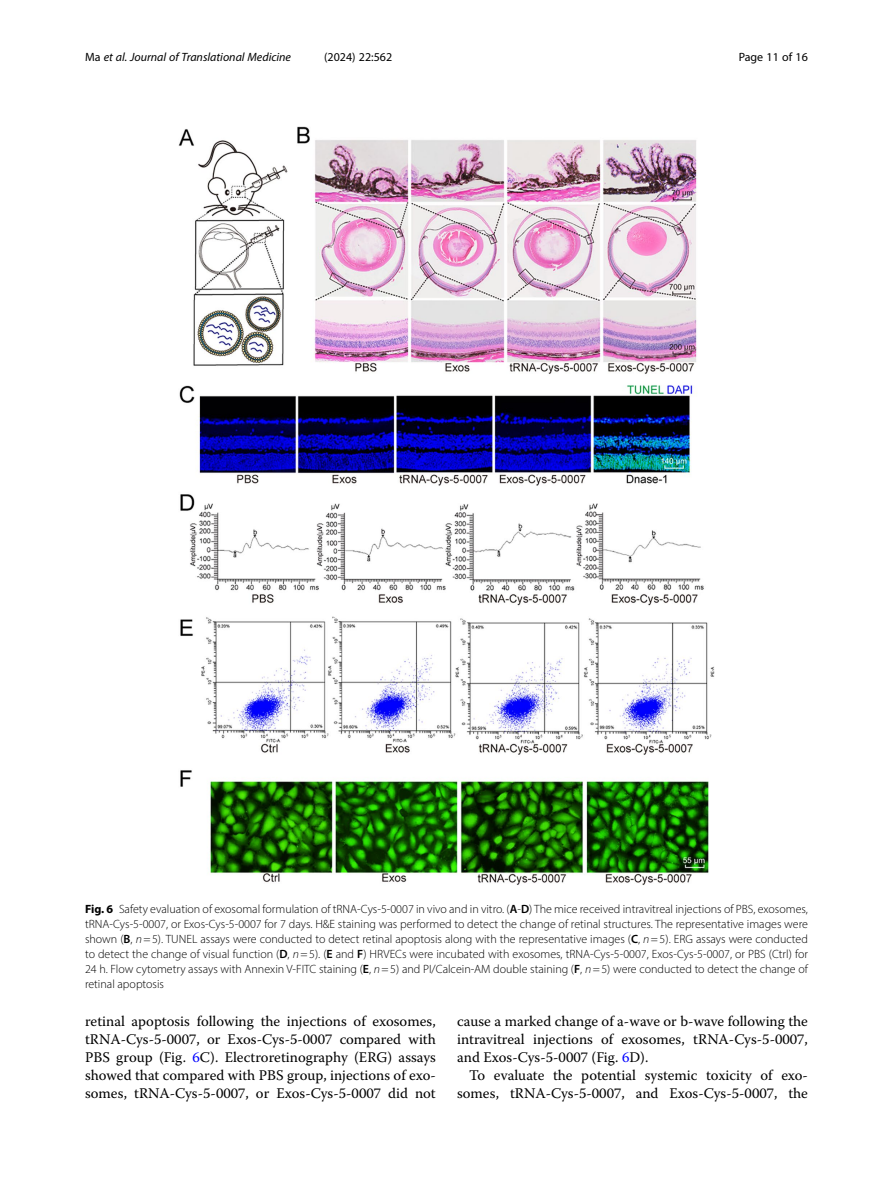
<style>
.page{position:relative;width:893px;height:1191px;background:#fff}
.page>*{position:absolute;margin:0;border:0;box-sizing:border-box;transform-origin:0 0}
.Body_Text{font:14.7px/18px "Warnock Pro";color:#000;text-align:justify}
.Body_Text_Indent{font:14.7px/18px "Warnock Pro";color:#000;text-align:right}
.Figure_Caption{font:300 12px/15px "Myriad Pro";color:#000;text-align:justify}
.t1{font:italic 12px "Myriad Pro";color:#000}
.t2{font:12px "Myriad Pro";color:#000}
.s1{font-style:normal}
.s2{font-weight:700}
.s3{font-weight:600}
.s4{font-style:italic}
.s5{color:#00f}
</style>
<div class="page">
<img style="left:178px;top:126px;width:536px;height:759px">
<p class="t1" style="left:85px;top:50px;width:208px"><span class="s1">Ma</span> et al. Journal of Translational Medicine</p>
<p class="t2" style="left:324px;top:50px;width:70px">(2024) 22:562</p>
<p class="t2" style="left:739px;top:50px;width:71px">Page 11 of 16</p>
<p class="Figure_Caption" style="left:85px;top:901px;width:724px"><span class="s2">Fig. 6</span> Safety evaluation of exosomal formulation of tRNA-Cys-5-0007 in vivo and in vitro. (<span class="s3">A</span>-<span class="s3">D</span>) The mice received intravitreal injections of PBS, exosomes, tRNA-Cys-5-0007, or Exos-Cys-5-0007 for 7 days. H&amp;E staining was performed to detect the change of retinal structures. The representative images were shown (<span class="s3">B</span>, <span class="s4">n</span>=5). TUNEL assays were conducted to detect retinal apoptosis along with the representative images (<span class="s3">C</span>, <span class="s4">n</span>=5). ERG assays were conducted to detect the change of visual function (<span class="s3">D</span>, <span class="s4">n</span>=5). (<span class="s3">E</span> and <span class="s3">F</span>) HRVECs were incubated with exosomes, tRNA-Cys-5-0007, Exos-Cys-5-0007, or PBS (Ctrl) for 24 h. Flow cytometry assays with Annexin V-FITC staining (<span class="s3">E</span>, <span class="s4">n</span>=5) and PI/Calcein-AM double staining (<span class="s3">F</span>, <span class="s4">n</span>=5) were conducted to detect the change of retinal apoptosis</p>
<p class="Body_Text" style="left:85px;top:1012px;width:352px">retinal apoptosis following the injections of exosomes, tRNA-Cys-5-0007, or Exos-Cys-5-0007 compared with PBS group (Fig. <span class="s5">6</span>C). Electroretinography (ERG) assays showed that compared with PBS group, injections of exo&shy;somes, tRNA-Cys-5-0007, or Exos-Cys-5-0007 did not</p>
<p class="Body_Text" style="left:457px;top:1012px;width:352px">cause a marked change of a-wave or b-wave following the intravitreal injections of exosomes, tRNA-Cys-5-0007, and Exos-Cys-5-0007 (Fig. <span class="s5">6</span>D).</p>
<p class="Body_Text_Indent" style="left:457px;top:1066px;width:352px">To evaluate the potential systemic toxicity of exo&shy;somes, tRNA-Cys-5-0007, and Exos-Cys-5-0007, the</p>
</div>
